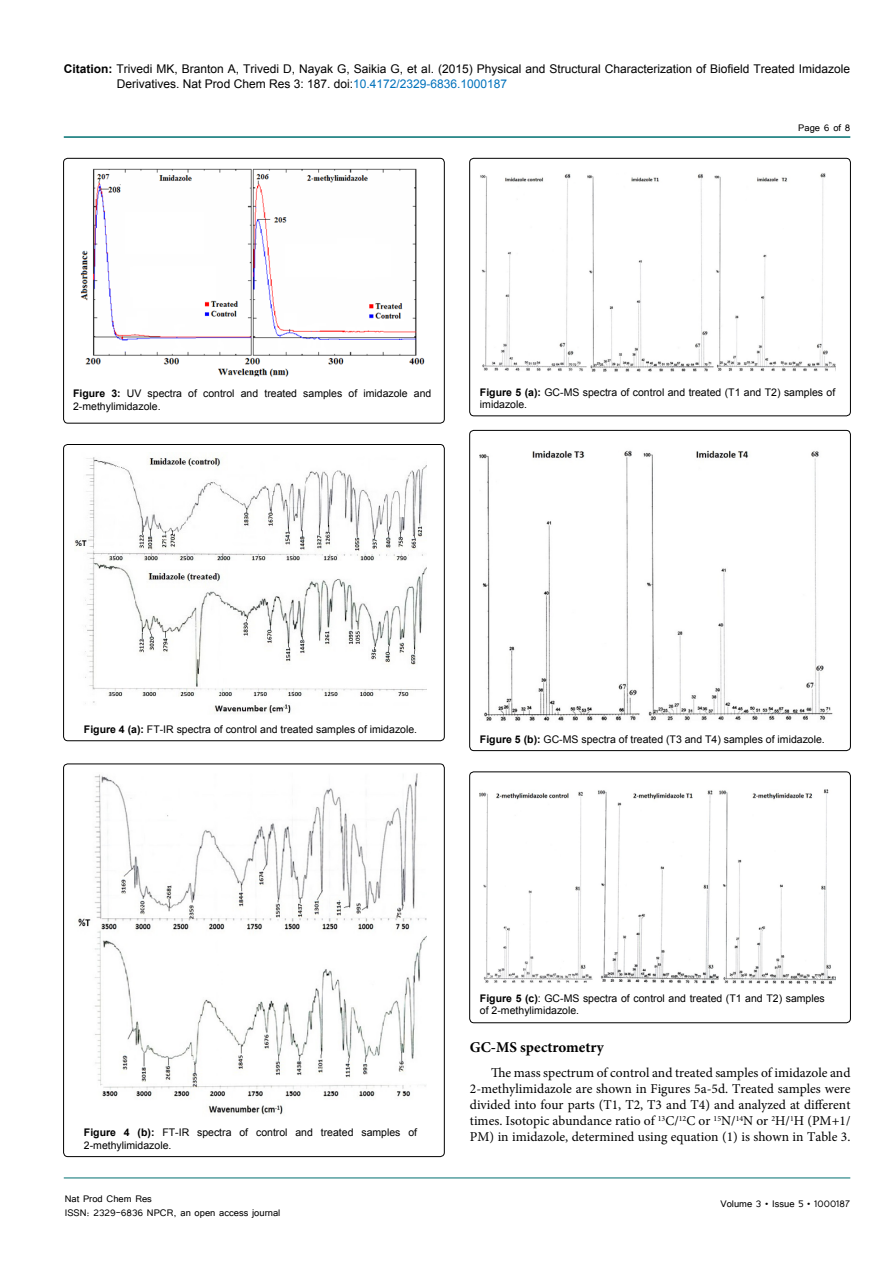
<style>
.page{position:relative;width:893px;height:1263px;background:#fff}
.page>*{position:absolute;margin:0;border:0;box-sizing:border-box;transform-origin:0 0}
.shhh{font:700 15px "Minion Pro";color:#000}
.t1{font:13.5px/16.2px "Minion Pro";color:#000;text-align:justify}
.t2{font:12px/15px "Arial";color:#000}
.t3{font:12px/14.4px "Tunga";color:#000}
.t4{font:10.5px/12.6px "Arial";color:#000}
.s1{font-weight:700}
.s2{color:#0072bc}
</style>
<div class="page">
<hr style="left:64px;top:1178px;width:786px;height:1px;background:#007071">
<hr style="left:64px;top:136px;width:786px;height:2px;background:#007071">
<img style="left:80px;top:168px;width:345px;height:209px">
<div style="left:64px;top:158px;width:380px;height:265px;border:1px solid #000;border-radius:4px"></div>
<img style="left:75px;top:457px;width:351px;height:257px">
<div style="left:64px;top:444px;width:380px;height:297px;border:1px solid #000;border-radius:4px"></div>
<img style="left:78px;top:773px;width:348px;height:342px">
<div style="left:64px;top:764px;width:380px;height:392px;border:1px solid #000;border-radius:4px"></div>
<img style="left:480px;top:173px;width:355px;height:199px">
<div style="left:470px;top:158px;width:380px;height:258px;border:1px solid #000;border-radius:4px"></div>
<img style="left:480px;top:450px;width:353px;height:271px">
<div style="left:470px;top:430px;width:380px;height:321px;border:1px solid #000;border-radius:4px"></div>
<img style="left:480px;top:789px;width:355px;height:195px">
<div style="left:470px;top:772px;width:380px;height:251px;border:1px solid #000;border-radius:4px"></div>
<p class="t2" style="left:117px;top:61px;width:735px;text-indent:-53px"><span class="s1">Citation:</span> Trivedi MK, Branton A, Trivedi D, Nayak G, Saikia G, et al. (2015) Physical and Structural Characterization of Biofield Treated Imidazole<br>Derivatives. Nat Prod Chem Res 3: 187. doi:<span class="s2">10.4172/2329-6836.1000187</span></p>
<p class="t3" style="left:798px;top:119px;width:54px">Page 6 of 8</p>
<p class="t4" style="left:73px;top:387px;width:360px"><span class="s1">Figure 3:</span> UV spectra of control and treated samples of imidazole and<br>2-methylimidazole.</p>
<p class="t4" style="left:480px;top:386px;width:357px"><span class="s1">Figure 5 (a):</span> GC-MS spectra of control and treated (T1 and T2) samples of imidazole.</p>
<p class="t4" style="left:84px;top:723px;width:335px"><span class="s1">Figure 4 (a):</span> FT-IR spectra of control and treated samples of imidazole.</p>
<p class="t4" style="left:480px;top:733px;width:346px"><span class="s1">Figure 5 (b):</span> GC-MS spectra of treated (T3 and T4) samples of imidazole.</p>
<p class="t4" style="left:84px;top:1126px;width:335px"><span class="s1">Figure 4 (b):</span> FT-IR spectra of control and treated samples of<br>2-methylimidazole.</p>
<p class="t3" style="left:65px;top:1190px;width:217px">Nat Prod Chem Res<br>ISSN: 2329-6836 NPCR, an open access journal</p>
<p class="t4" style="left:480px;top:992px;width:346px"><span class="s1">Figure 5 (c)</span>: GC-MS spectra of control and treated (T1 and T2) samples of 2-methylimidazole.</p>
<p class="shhh" style="left:470px;top:1036px;width:136px">GC-MS spectrometry</p>
<p class="t1" style="left:470px;top:1064px;width:382px;text-indent:21px">The mass spectrum of control and treated samples of imidazole and 2-methylimidazole are shown in Figures 5a-5d. Treated samples were divided into four parts (T1, T2, T3 and T4) and analyzed at different times. Isotopic abundance ratio of <sup>13</sup>C/<sup>12</sup>C or <sup>15</sup>N/<sup>14</sup>N or <sup>2</sup>H/<sup>1</sup>H (PM+1/ PM) in imidazole, determined using equation (1) is shown in Table 3.</p>
<p class="t3" style="left:720px;top:1196px;width:131px">Volume 3 • Issue 5 • 1000187</p>
</div>
